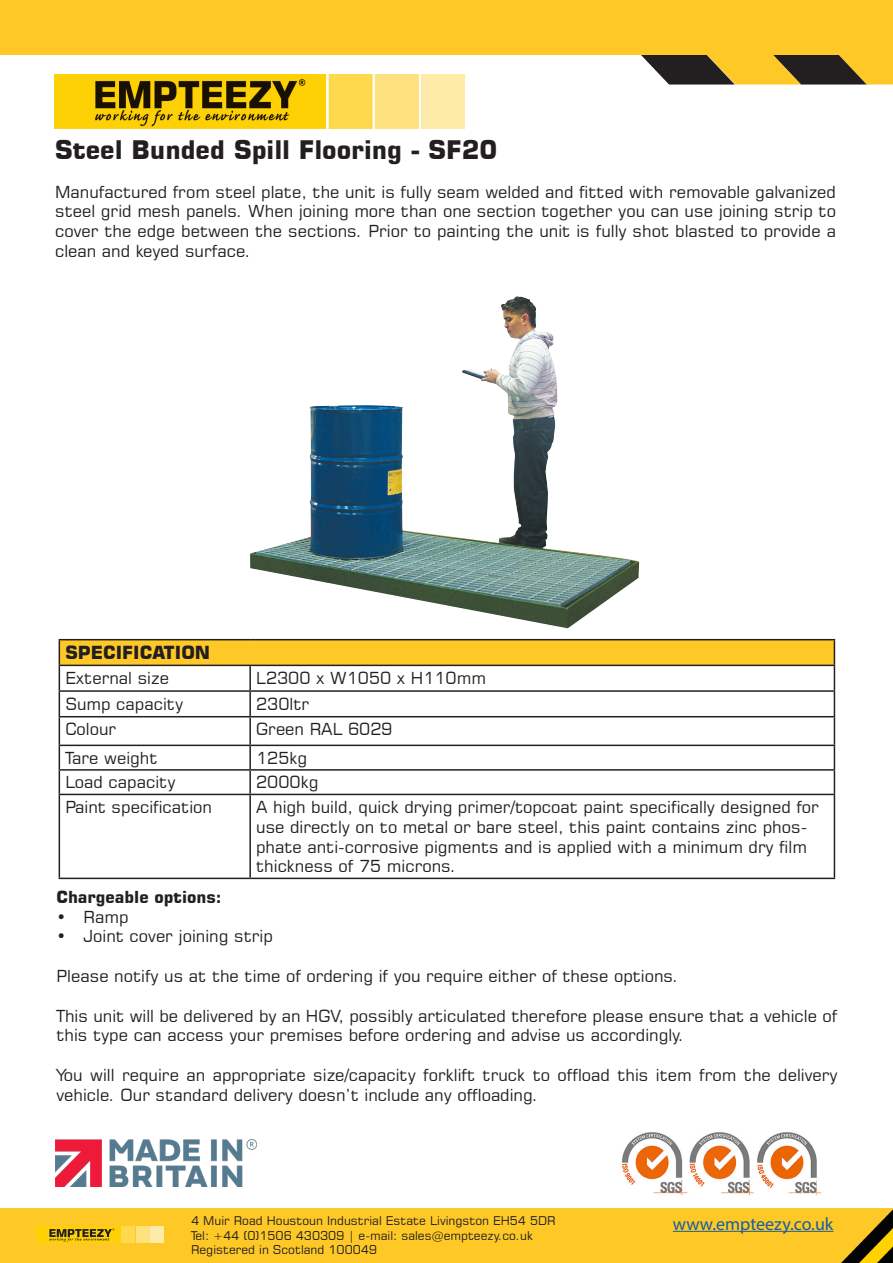
<style>
.page{position:relative;width:893px;height:1263px;background:#fff}
.page>*{position:absolute;margin:0;border:0;box-sizing:border-box;transform-origin:0 0}
.product_title{font:700 25.5px "Square 721 BT";color:#231f20}
.t1{font:18px "Myriad Pro";color:#175d9e}
.specification_headin{font:700 18px "Square 721 BT";color:#231f20}
.product_description{font:16.5px/19.8px "Square 721 BT";color:#231f20}
.specification_detail{font:16.5px/19.8px "Square 721 BT";color:#231f20}
.product_description-2{font:700 16.5px "Square 721 BT";color:#231f20}
.specs{font:12px/14.4px "Square 721 BT";color:#231f20}
</style>
<div class="page">
<div style="left:59px;top:640px;width:775px;height:25px;background:#fec927"></div>
<hr style="left:59px;top:639px;width:191px;height:1px;background:#231f20">
<hr style="left:250px;top:639px;width:585px;height:1px;background:#231f20">
<hr style="left:59px;top:665px;width:191px;height:1px;background:#231f20">
<hr style="left:250px;top:665px;width:585px;height:1px;background:#231f20">
<hr style="left:249px;top:666px;width:2px;height:24px;background:#231f20">
<hr style="left:59px;top:690px;width:191px;height:2px;background:#231f20">
<hr style="left:250px;top:690px;width:585px;height:2px;background:#231f20">
<hr style="left:249px;top:692px;width:2px;height:24px;background:#231f20">
<hr style="left:59px;top:716px;width:191px;height:1px;background:#231f20">
<hr style="left:250px;top:716px;width:585px;height:1px;background:#231f20">
<hr style="left:249px;top:717px;width:2px;height:28px;background:#231f20">
<hr style="left:59px;top:745px;width:191px;height:1px;background:#231f20">
<hr style="left:250px;top:745px;width:585px;height:1px;background:#231f20">
<hr style="left:249px;top:746px;width:2px;height:23px;background:#231f20">
<hr style="left:59px;top:769px;width:191px;height:2px;background:#231f20">
<svg style="left:59px;top:640px;width:1px;height:154px"></svg>
<hr style="left:250px;top:769px;width:585px;height:2px;background:#231f20">
<hr style="left:249px;top:771px;width:2px;height:23px;background:#231f20">
<svg style="left:834px;top:640px;width:1px;height:154px"></svg>
<hr style="left:59px;top:794px;width:191px;height:1px;background:#231f20">
<hr style="left:59px;top:795px;width:1px;height:83px;background:#231f20">
<hr style="left:250px;top:794px;width:585px;height:1px;background:#231f20">
<hr style="left:249px;top:795px;width:2px;height:83px;background:#231f20">
<hr style="left:834px;top:795px;width:1px;height:83px;background:#231f20">
<hr style="left:59px;top:878px;width:191px;height:1px;background:#231f20">
<hr style="left:250px;top:878px;width:585px;height:1px;background:#231f20">
<img style="left:250px;top:297px;width:389px;height:331px">
<img style="left:621px;top:1132px;width:200px;height:64px">
<img style="left:55px;top:1140px;width:201px;height:46px">
<div style="left:0;top:1209px;width:893px;height:54px;background:#fec927"></div>
<div style="left:122px;top:1227px;width:13px;height:16px;background:#fed84d"></div>
<div style="left:136px;top:1227px;width:14px;height:16px;background:#ffe280"></div>
<div style="left:150px;top:1227px;width:14px;height:16px;background:#ffeba9"></div>
<div style="left:36px;top:1227px;width:85px;height:16px;background:#fed105"></div>
<svg style="left:49px;top:1228px;width:65px;height:14px"></svg>
<hr style="left:673px;top:1231px;width:160px;height:1px;background:#175d9e">
<img style="left:841px;top:1209px;width:52px;height:54px">
<svg style="left:627px;top:54px;width:266px;height:31px;background:#977f3d"></svg>
<div style="left:1px;top:0;width:892px;height:54px;background:#fec927"></div>
<img style="left:54px;top:74px;width:410px;height:54px">
<p class="product_title" style="left:55px;top:134px;width:444px">Steel Bunded Spill Flooring - SF20</p>
<p class="product_description" style="left:55px;top:181px;width:782px;text-align:justify">Manufactured from steel plate, the unit is fully seam welded and fitted with removable galvanized steel grid mesh panels. When joining more than one section together you can use joining strip to cover the edge between the sections. Prior to painting the unit is fully shot blasted to provide a clean and keyed surface.</p>
<p class="specification_headin" style="left:65px;top:642px;width:146px">SPECIFICATION</p>
<p class="specification_detail" style="left:65px;top:668px;width:105px">External size</p>
<p class="specification_detail" style="left:256px;top:668px;width:231px">L2300 x W1050 x H110mm</p>
<p class="specification_detail" style="left:65px;top:693px;width:119px">Sump capacity</p>
<p class="specification_detail" style="left:256px;top:693px;width:55px">230ltr</p>
<p class="specification_detail" style="left:65px;top:719px;width:53px">Colour</p>
<p class="specification_detail" style="left:256px;top:719px;width:138px">Green RAL 6029</p>
<p class="specification_detail" style="left:65px;top:748px;width:94px">Tare weight</p>
<p class="specification_detail" style="left:256px;top:748px;width:53px">125kg</p>
<p class="specification_detail" style="left:65px;top:772px;width:112px">Load capacity</p>
<p class="specification_detail" style="left:256px;top:772px;width:64px">2000kg</p>
<p class="specification_detail" style="left:65px;top:797px;width:148px">Paint specification</p>
<p class="specification_detail" style="left:256px;top:797px;width:564px">A high build, quick drying primer/topcoat paint specifically designed for use directly on to metal or bare steel, this paint contains zinc phos&shy;phate anti-corrosive pigments and is applied with a minimum dry film thickness of 75 microns.</p>
<p class="product_description-2" style="left:56px;top:887px;width:167px">Chargeable options:</p>
<p class="product_description" style="left:56px;top:906px;width:74px">• Ramp</p>
<p class="product_description" style="left:56px;top:926px;width:218px">• Joint cover joining strip</p>
<p class="product_description" style="left:56px;top:966px;width:624px">Please notify us at the time of ordering if you require either of these options.</p>
<p class="product_description" style="left:56px;top:1005px;width:782px">This unit will be delivered by an HGV, possibly articulated therefore please ensure that a vehicle of this type can access your premises before ordering and advise us accordingly.</p>
<p class="product_description" style="left:56px;top:1065px;width:782px">You will require an appropriate size/capacity forklift truck to offload this item from the delivery vehicle. Our standard delivery doesn’t include any offloading.</p>
<p class="specs" style="left:191px;top:1213px;width:366px">4 Muir Road Houstoun Industrial Estate Livingston EH54 5DR</p>
<p class="specs" style="left:191px;top:1228px;width:343px">Tel: +44 (0)1506 430309 | e-mail: sales@empteezy.co.uk<br>Registered in Scotland 100049</p>
<p class="t1" style="left:673px;top:1212px;width:162px">www.empteezy.co.uk</p>
</div>
